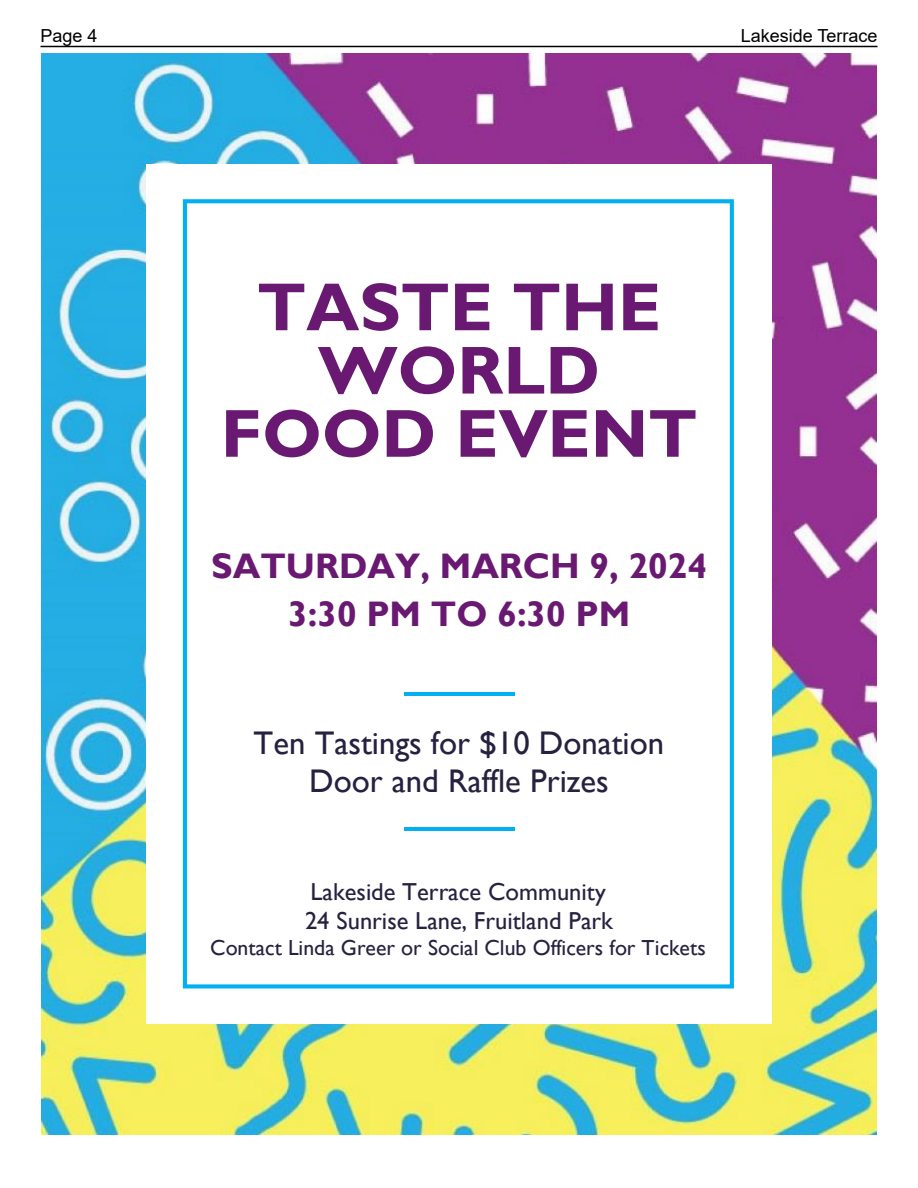
<style>
.page{position:relative;width:918px;height:1188px;background:#fff}
.page>*{position:absolute;margin:0;border:0;box-sizing:border-box;transform-origin:0 0}
.t1{font:700 68.25px/63.3px "Gill Sans";color:#691971;text-align:center}
.t2{font:700 35.55px/48px "Gill Sans";color:#691971;text-align:center}
.t3{font:32.7px/38px "Gill Sans";color:#262140;text-align:center}
.t4{font:24.6px/28.5px "Gill Sans";color:#262140}
.t5{font:21.75px "Gill Sans";color:#262140}
.t6{font:18px "Arial";color:#000}
</style>
<div class="page">
<hr style="left:40px;top:46px;width:838px;height:1px;background:#000">
<img style="left:42px;top:54px;width:834px;height:1080px">
<div style="left:146px;top:164px;width:626px;height:860px;background:#fff"></div>
<div style="left:183px;top:199px;width:551px;height:790px;border:4px solid #00b0f0"></div>
<hr style="left:404px;top:692px;width:110px;height:3px;background:#00b0f0">
<hr style="left:404px;top:827px;width:110px;height:3px;background:#00b0f0">
<p class="t6" style="left:40px;top:24px;width:59px">Page 4</p>
<p class="t6" style="left:741px;top:24px;width:138px">Lakeside Terrace</p>
<h1 class="t1" style="left:221px;top:277px;width:478px">TASTE THE<br>WORLD<br>FOOD EVENT</h1>
<h2 class="t2" style="left:211px;top:543px;width:497px">SATURDAY, MARCH 9, 2024<br>3:30 PM TO 6:30 PM</h2>
<h3 class="t3" style="left:254px;top:724px;width:412px">Ten Tastings for $10 Donation<br>Door and Raffle Prizes</h3>
<p class="t4" style="left:305px;top:878px;width:310px">Lakeside Terrace Community<br>24 Sunrise Lane, Fruitland Park</p>
<p class="t5" style="left:210px;top:935px;width:497px">Contact Linda Greer or Social Club Officers for Tickets</p>
</div>
